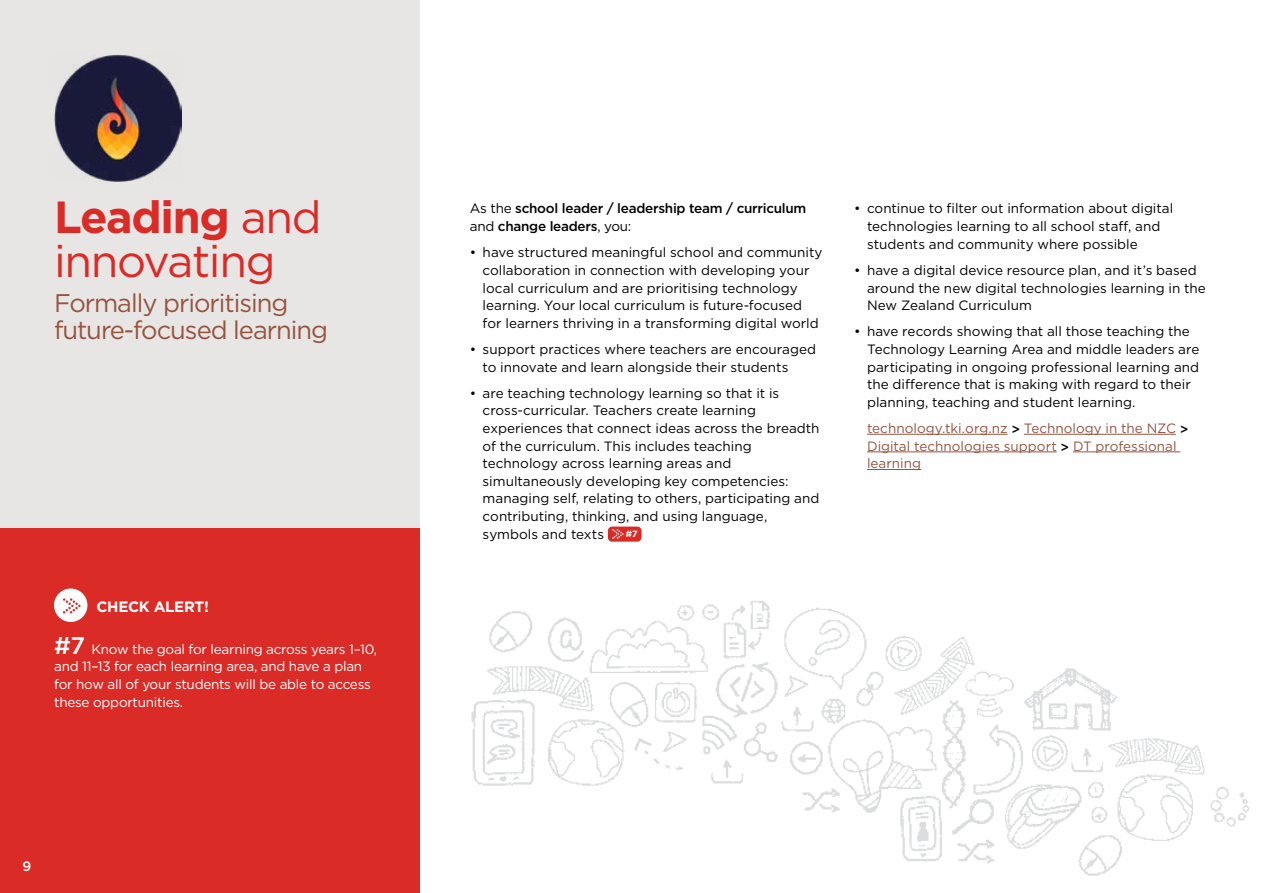
<style>
.page{position:relative;width:1263px;height:893px;background:#fff}
.page>*{position:absolute;margin:0;border:0;box-sizing:border-box;transform-origin:0 0}
.t1{font:45px/43.5px "Gotham";letter-spacing:-.03em;color:#db2b27}
.t2{font:25.5px/27px "Gotham";letter-spacing:-.04em;color:#95543f}
.t3{font:700 15px "Gotham";letter-spacing:-.02em;color:#fff}
.t4{font:13.5px/17.7px "Gotham";color:#000}
.t5{font:13.5px/17.7px "Gotham";letter-spacing:-.02em;color:#fff}
.t6{font:13.5px/17.7px "Gotham";color:#95543f}
.t7{font:500 13.5px/17.7px "Gotham";letter-spacing:-.02em;color:#000}
.t8{font:500 13.5px "Gotham";color:#fff}
.t9{font:700 9px "Gotham";color:#fff}
.s1{font-weight:700}
.s2{font-weight:500;font-size:24px}
.s3{font-weight:400}
.s4{font-weight:500;color:#000}
</style>
<div class="page">
<img style="left:471px;top:601px;width:778px;height:275px">
<div style="left:0;top:0;width:419px;height:893px;background:#e8e6e5"></div>
<div style="left:0;top:529px;width:419px;height:364px;background:#db2b27"></div>
<div style="left:608px;top:527px;width:33px;height:15px;background:#db2b27;border-radius:4px"></div>
<svg style="left:612px;top:529px;width:12px;height:10px"></svg>
<hr style="left:867px;top:434px;width:140px;height:1px;background:#95543f">
<hr style="left:1024px;top:434px;width:152px;height:1px;background:#95543f">
<hr style="left:867px;top:452px;width:190px;height:1px;background:#95543f">
<hr style="left:1073px;top:452px;width:107px;height:1px;background:#95543f">
<hr style="left:867px;top:469px;width:54px;height:1px;background:#95543f">
<img style="left:54px;top:55px;width:128px;height:127px">
<div style="left:54px;top:588px;width:33px;height:34px;background:#fff;border-radius:50%"></div>
<svg style="left:63px;top:598px;width:18px;height:15px"></svg>
<h1 class="t1" style="left:54px;top:194px;width:269px"><span class="s1">Leading</span> and innovating</h1>
<h2 class="t2" style="left:54px;top:289px;width:276px">Formally prioritising future-focused learning</h2>
<p class="t3" style="left:97px;top:597px;width:114px">CHECK ALERT!</p>
<p class="t5" style="left:54px;top:640px;width:324px"><span class="s2">#7</span> Know the goal for learning across years 1–10, and 11–13 for each learning area, and have a plan for how all of your students will be able to access these opportunities.</p>
<p class="t8" style="left:23px;top:857px;width:10px">9</p>
<p class="t7" style="left:470px;top:200px;width:338px"><span class="s3">As the</span> school leader / leadership team / curriculum <span class="s3">and</span> change leaders<span class="s3">, you:</span></p>
<p class="t4" style="left:483px;top:243px;width:341px;text-indent:-13px">• have structured meaningful school and community collaboration in connection with developing your local curriculum and are prioritising technology learning. Your local curriculum is future-focused for learners thriving in a transforming digital world</p>
<p class="t4" style="left:483px;top:340px;width:335px;text-indent:-13px">• support practices where teachers are encouraged to innovate and learn alongside their students</p>
<p class="t4" style="left:483px;top:384px;width:338px;text-indent:-13px">• are teaching technology learning so that it is cross-curricular. Teachers create learning experiences that connect ideas across the breadth of the curriculum. This includes teaching technology across learning areas and simultaneously developing key competencies: managing self, relating to others, participating and contributing, thinking, and using language, symbols and texts</p>
<p class="t9" style="left:626px;top:528px;width:14px">#7</p>
<p class="t4" style="left:867px;top:200px;width:308px;text-indent:-13px">• continue to filter out information about digital technologies learning to all school staff, and students and community where possible</p>
<p class="t4" style="left:867px;top:261px;width:340px;text-indent:-13px">• have a digital device resource plan, and it’s based around the new digital technologies learning in the<br>New Zealand Curriculum</p>
<p class="t4" style="left:867px;top:322px;width:334px;text-indent:-13px">• have records showing that all those teaching the Technology Learning Area and middle leaders are participating in ongoing professional learning and the difference that is making with regard to their planning, teaching and student learning.</p>
<p class="t6" style="left:867px;top:419px;width:323px">technology.tki.org.nz <span class="s4">&gt;</span> Technology in the NZC <span class="s4">&gt;<br></span>Digital technologies support <span class="s4">&gt;</span> DT professional learning</p>
</div>
